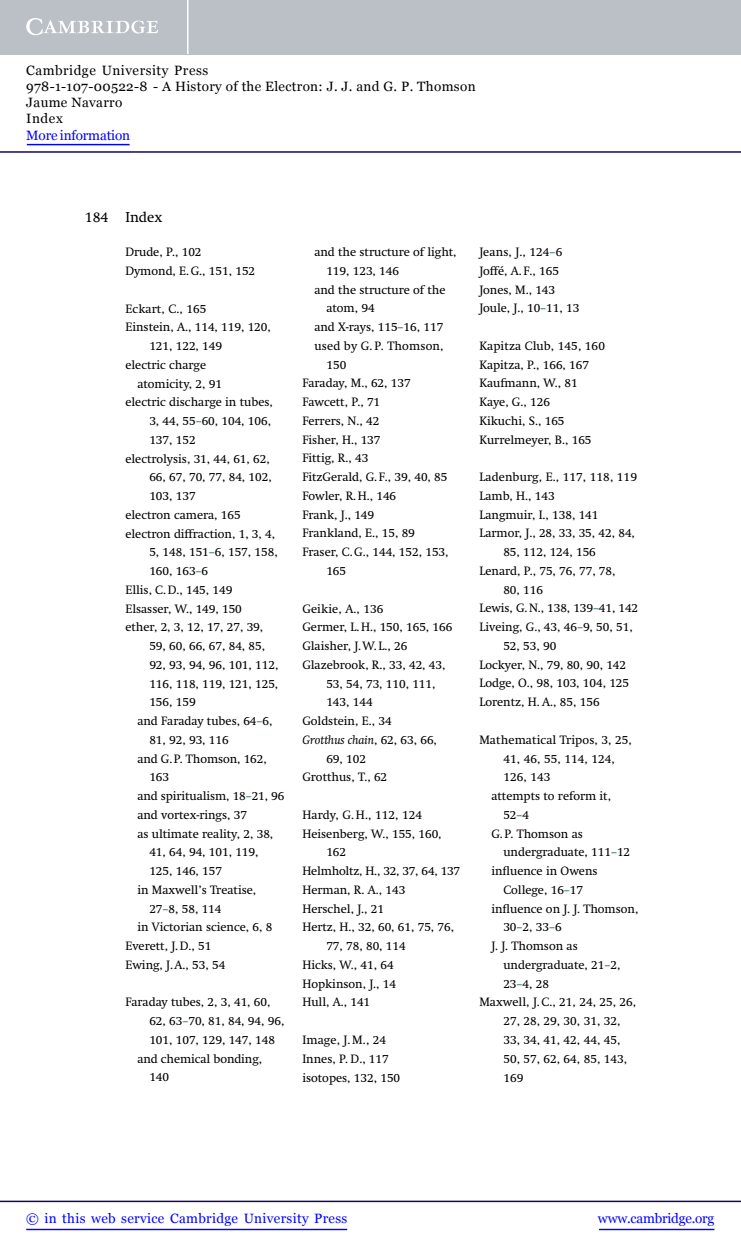
<style>
.page{position:relative;width:741px;height:1253px;background:#fff}
.page>*{position:absolute;margin:0;border:0;box-sizing:border-box;transform-origin:0 0}
.t1{font:14.25px "Swift";color:#000}
.t2{font:13.5px/16.2px "Georgia";letter-spacing:.025em;color:#000}
.t3{font:13.5px "Georgia";letter-spacing:.025em;color:#00f}
.t4{font:13.5px "Georgia";letter-spacing:-.015em;color:#00f}
.t5{font:13.5px "Georgia";letter-spacing:-.01em;color:#00f}
.t6{font:12px/18.8px "Swift";color:#000}
.t7{font:italic 12px "Swift";color:#000}
.s1{color:#418080}
.s2{font-style:normal}
</style>
<div class="page">
<div style="left:0;top:0;width:741px;height:54px;background:#bac0c6"></div>
<svg style="left:26px;top:18px;width:132px;height:17px"></svg>
<hr style="left:187px;top:0;width:2px;height:54px;background:#fff">
<hr style="left:0;top:151px;width:741px;height:2px;background:#150666">
<hr style="left:27px;top:144px;width:103px;height:1px;background:#00f">
<hr style="left:599px;top:1228px;width:115px;height:2px;background:#00f">
<hr style="left:0;top:1200px;width:741px;height:2px;background:#150666">
<hr style="left:26px;top:1228px;width:321px;height:2px;background:#00f">
<p class="t2" style="left:26px;top:62px;width:451px">Cambridge University Press<br>978-1-107-00522-8 - A History of the Electron: J. J. and G. P. Thomson<br>Jaume Navarro<br>Index</p>
<p class="t5" style="left:26px;top:127px;width:105px">More information</p>
<p class="t1" style="left:85px;top:209px;width:79px">184 Index</p>
<p class="t6" style="left:125px;top:243px;width:131px">Drude, P., 102<br>Dymond, E.G., 151, 152</p>
<p class="t6" style="left:125px;top:299px;width:83px">Eckart, C., 165</p>
<p class="t6" style="left:125px;top:318px;width:147px">Einstein, A., 114, 119, 120,</p>
<p class="t6" style="left:149px;top:337px;width:74px">121, 122, 149</p>
<p class="t6" style="left:125px;top:355px;width:82px">electric charge</p>
<p class="t6" style="left:137px;top:374px;width:86px">atomicity, 2, 91</p>
<p class="t6" style="left:125px;top:393px;width:149px">electric discharge in tubes,</p>
<p class="t6" style="left:149px;top:411px;width:123px">3, 44, 55<span class="s1">–</span>60, 104, 106,</p>
<p class="t6" style="left:149px;top:430px;width:48px">137, 152</p>
<p class="t6" style="left:125px;top:449px;width:146px">electrolysis, 31, 44, 61, 62,</p>
<p class="t6" style="left:149px;top:468px;width:124px">66, 67, 70, 77, 84, 102,</p>
<p class="t6" style="left:149px;top:486px;width:48px">103, 137</p>
<p class="t6" style="left:125px;top:505px;width:117px">electron camera, 165</p>
<p class="t6" style="left:125px;top:524px;width:151px">electron diffraction, 1, 3, 4,</p>
<p class="t6" style="left:149px;top:543px;width:130px">5, 148, 151<span class="s1">–</span>6, 157, 158,</p>
<p class="t6" style="left:149px;top:561px;width:60px">160, 163<span class="s1">–</span>6</p>
<p class="t6" style="left:125px;top:580px;width:108px">Ellis, C.D., 145, 149</p>
<p class="t6" style="left:125px;top:599px;width:118px">Elsasser, W., 149, 150</p>
<p class="t6" style="left:125px;top:618px;width:139px">ether, 2, 3, 12, 17, 27, 39,</p>
<p class="t6" style="left:149px;top:636px;width:117px">59, 60, 66, 67, 84, 85,</p>
<p class="t6" style="left:149px;top:655px;width:130px">92, 93, 94, 96, 101, 112,</p>
<p class="t6" style="left:149px;top:674px;width:130px">116, 118, 119, 121, 125,</p>
<p class="t6" style="left:149px;top:693px;width:48px">156, 159</p>
<p class="t6" style="left:137px;top:711px;width:137px">and Faraday tubes, 64<span class="s1">–</span>6,</p>
<p class="t6" style="left:149px;top:730px;width:81px">81, 92, 93, 116</p>
<p class="t6" style="left:137px;top:749px;width:131px">and G.P. Thomson, 162,</p>
<p class="t6" style="left:149px;top:768px;width:21px">163</p>
<p class="t6" style="left:137px;top:786px;width:148px">and spiritualism, 18<span class="s1">–</span>21, 96</p>
<p class="t6" style="left:137px;top:805px;width:111px">and vortex-rings, 37</p>
<p class="t6" style="left:137px;top:824px;width:137px">as ultimate reality, 2, 38,</p>
<p class="t6" style="left:149px;top:843px;width:111px">41, 64, 94, 101, 119,</p>
<p class="t6" style="left:149px;top:861px;width:74px">125, 146, 157</p>
<p class="t6" style="left:137px;top:880px;width:120px">in Maxwell’s Treatise,</p>
<p class="t6" style="left:149px;top:899px;width:74px">27<span class="s1">–</span>8, 58, 114</p>
<p class="t6" style="left:137px;top:918px;width:137px">in Victorian science, 6, 8</p>
<p class="t6" style="left:125px;top:936px;width:87px">Everett, J.D., 51</p>
<p class="t6" style="left:125px;top:955px;width:101px">Ewing, J.A., 53, 54</p>
<p class="t6" style="left:125px;top:993px;width:147px">Faraday tubes, 2, 3, 41, 60,</p>
<p class="t6" style="left:149px;top:1011px;width:136px">62, 63<span class="s1">–</span>70, 81, 84, 94, 96,</p>
<p class="t6" style="left:149px;top:1030px;width:127px">101, 107, 129, 147, 148</p>
<p class="t6" style="left:137px;top:1049px;width:126px">and chemical bonding,</p>
<p class="t6" style="left:149px;top:1068px;width:21px">140</p>
<p class="t6" style="left:314px;top:243px;width:144px">and the structure of light,</p>
<p class="t6" style="left:326px;top:261px;width:74px">119, 123, 146</p>
<p class="t6" style="left:314px;top:280px;width:133px">and the structure of the</p>
<p class="t6" style="left:326px;top:299px;width:50px">atom, 94</p>
<p class="t6" style="left:314px;top:318px;width:130px">and X-rays, 115<span class="s1">–</span>16, 117</p>
<p class="t6" style="left:314px;top:336px;width:131px">used by G. P. Thomson,</p>
<p class="t6" style="left:326px;top:355px;width:22px">150</p>
<p class="t6" style="left:302px;top:374px;width:110px">Faraday, M., 62, 137</p>
<p class="t6" style="left:302px;top:392px;width:79px">Fawcett, P., 71</p>
<p class="t6" style="left:302px;top:411px;width:78px">Ferrers, N., 42</p>
<p class="t6" style="left:302px;top:430px;width:80px">Fisher, H., 137</p>
<p class="t6" style="left:302px;top:449px;width:67px">Fittig, R., 43</p>
<p class="t6" style="left:302px;top:467px;width:147px">FitzGerald, G.F., 39, 40, 85</p>
<p class="t6" style="left:302px;top:486px;width:95px">Fowler, R.H., 146</p>
<p class="t6" style="left:302px;top:505px;width:73px">Frank, J., 149</p>
<p class="t6" style="left:302px;top:524px;width:114px">Frankland, E., 15, 89</p>
<p class="t6" style="left:302px;top:542px;width:148px">Fraser, C.G., 144, 152, 153,</p>
<p class="t6" style="left:326px;top:562px;width:21px">165</p>
<p class="t6" style="left:302px;top:599px;width:83px">Geikie, A., 136</p>
<p class="t6" style="left:302px;top:618px;width:152px">Germer, L.H., 150, 165, 166</p>
<p class="t6" style="left:302px;top:637px;width:107px">Glaisher, J.W.L., 26</p>
<p class="t6" style="left:302px;top:655px;width:145px">Glazebrook, R., 33, 42, 43,</p>
<p class="t6" style="left:326px;top:674px;width:111px">53, 54, 73, 110, 111,</p>
<p class="t6" style="left:326px;top:693px;width:48px">143, 144</p>
<p class="t6" style="left:302px;top:711px;width:91px">Goldstein, E., 34</p>
<p class="t7" style="left:302px;top:733px;width:136px">Grotthus chain<span class="s2">, 62, 63, 66,</span></p>
<p class="t6" style="left:326px;top:749px;width:41px">69, 102</p>
<p class="t6" style="left:302px;top:768px;width:86px">Grotthus, T., 62</p>
<p class="t6" style="left:302px;top:805px;width:121px">Hardy, G.H., 112, 124</p>
<p class="t6" style="left:302px;top:824px;width:141px">Heisenberg, W., 155, 160,</p>
<p class="t6" style="left:326px;top:843px;width:21px">162</p>
<p class="t6" style="left:302px;top:861px;width:159px">Helmholtz, H., 32, 37, 64, 137</p>
<p class="t6" style="left:302px;top:880px;width:104px">Herman, R. A., 143</p>
<p class="t6" style="left:302px;top:899px;width:83px">Herschel, J., 21</p>
<p class="t6" style="left:302px;top:918px;width:153px">Hertz, H., 32, 60, 61, 75, 76,</p>
<p class="t6" style="left:326px;top:936px;width:81px">77, 78, 80, 114</p>
<p class="t6" style="left:302px;top:955px;width:93px">Hicks, W., 41, 64</p>
<p class="t6" style="left:302px;top:974px;width:95px">Hopkinson, J., 14</p>
<p class="t6" style="left:302px;top:993px;width:69px">Hull, A., 141</p>
<p class="t6" style="left:302px;top:1030px;width:99px">Image, J.M., 24<br>Innes, P. D., 117 isotopes, 132, 150</p>
<p class="t6" style="left:479px;top:243px;width:101px">Jeans, J., 124<span class="s1">–</span>6<br>Joffé, A.F., 165<br>Jones, M., 143<br>Joule, J., 10<span class="s1">–</span>11, 13</p>
<p class="t6" style="left:479px;top:336px;width:127px">Kapitza Club, 145, 160<br>Kapitza, P., 166, 167<br>Kaufmann, W., 81<br>Kaye, G., 126<br>Kikuchi, S., 165<br>Kurrelmeyer, B., 165</p>
<p class="t6" style="left:479px;top:468px;width:159px">Ladenburg, E., 117, 118, 119</p>
<p class="t6" style="left:479px;top:486px;width:77px">Lamb, H., 143</p>
<p class="t6" style="left:479px;top:505px;width:121px">Langmuir, I., 138, 141</p>
<p class="t6" style="left:479px;top:524px;width:157px">Larmor, J., 28, 33, 35, 42, 84,</p>
<p class="t6" style="left:503px;top:543px;width:94px">85, 112, 124, 156</p>
<p class="t6" style="left:479px;top:561px;width:138px">Lenard, P., 75, 76, 77, 78,</p>
<p class="t6" style="left:503px;top:580px;width:41px">80, 116</p>
<p class="t6" style="left:479px;top:599px;width:160px">Lewis, G.N., 138, 139<span class="s1">–</span>41, 142</p>
<p class="t6" style="left:479px;top:618px;width:155px">Liveing, G., 43, 46<span class="s1">–</span>9, 50, 51,</p>
<p class="t6" style="left:503px;top:636px;width:54px">52, 53, 90</p>
<p class="t6" style="left:479px;top:655px;width:148px">Lockyer, N., 79, 80, 90, 142</p>
<p class="t6" style="left:479px;top:674px;width:151px">Lodge, O., 98, 103, 104, 125</p>
<p class="t6" style="left:479px;top:693px;width:122px">Lorentz, H. A., 85, 156</p>
<p class="t6" style="left:479px;top:730px;width:154px">Mathematical Tripos, 3, 25,</p>
<p class="t6" style="left:503px;top:749px;width:113px">41, 46, 55, 114, 124,</p>
<p class="t6" style="left:503px;top:768px;width:49px">126, 143</p>
<p class="t6" style="left:491px;top:786px;width:121px">attempts to reform it,</p>
<p class="t6" style="left:503px;top:805px;width:27px">52<span class="s1">–</span>4</p>
<p class="t6" style="left:491px;top:824px;width:93px">G.P. Thomson as</p>
<p class="t6" style="left:503px;top:842px;width:128px">undergraduate, 111<span class="s1">–</span>12</p>
<p class="t6" style="left:491px;top:861px;width:108px">influence in Owens</p>
<p class="t6" style="left:503px;top:880px;width:81px">College, 16<span class="s1">–</span>17</p>
<p class="t6" style="left:491px;top:899px;width:149px">influence on J. J. Thomson,</p>
<p class="t6" style="left:503px;top:917px;width:60px">30<span class="s1">–</span>2, 33<span class="s1">–</span>6</p>
<p class="t6" style="left:491px;top:936px;width:88px">J. J. Thomson as</p>
<p class="t6" style="left:503px;top:955px;width:118px">undergraduate, 21<span class="s1">–</span>2,</p>
<p class="t6" style="left:503px;top:974px;width:47px">23<span class="s1">–</span>4, 28</p>
<p class="t6" style="left:479px;top:992px;width:158px">Maxwell, J.C., 21, 24, 25, 26,</p>
<p class="t6" style="left:503px;top:1011px;width:119px">27, 28, 29, 30, 31, 32,</p>
<p class="t6" style="left:503px;top:1030px;width:119px">33, 34, 41, 42, 44, 45,</p>
<p class="t6" style="left:503px;top:1049px;width:125px">50, 57, 62, 64, 85, 143,</p>
<p class="t6" style="left:503px;top:1068px;width:21px">169</p>
<p class="t3" style="left:26px;top:1211px;width:323px">© in this web service Cambridge University Press</p>
<p class="t4" style="left:598px;top:1211px;width:118px">www.cambridge.org</p>
</div>
